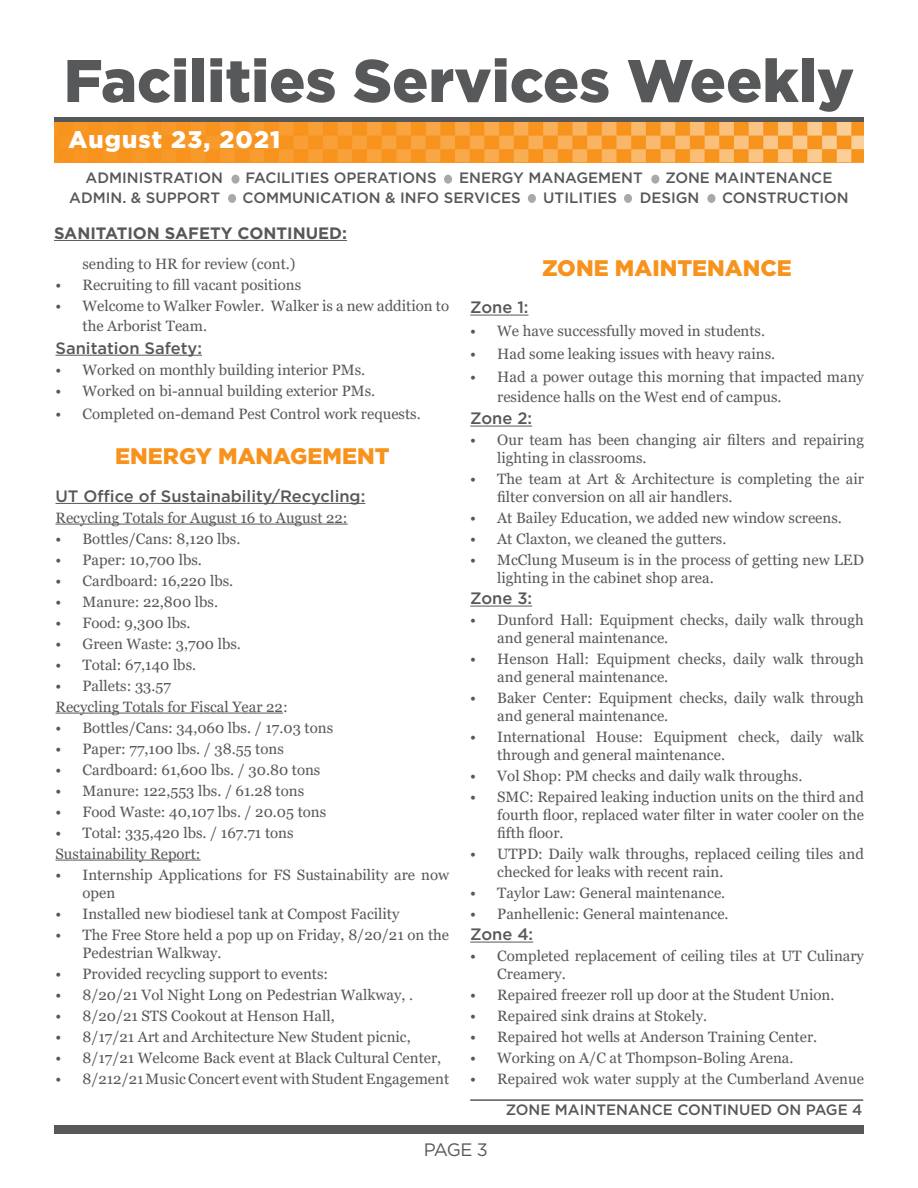
<style>
.page{position:relative;width:918px;height:1188px;background:#fff}
.page>*{position:absolute;margin:0;border:0;box-sizing:border-box;transform-origin:0 0}
.t1{font:900 60px "Gotham";color:#57585a}
.t2{font:900 24px "Gotham";letter-spacing:.05em;color:#fff}
.t3{font:900 22.5px "Gotham";color:#f7931d}
.t4{font:18px "Gotham";color:#57585a}
.t5{font:500 16.5px "Gotham";color:#57585a}
.t6{font:700 16.5px "Gotham";color:#57585a}
.t7{font:15px/18px "Georgia";color:#57585a}
.t8{font:500 15px "Gotham";color:#57585a}
</style>
<div class="page">
<div style="left:54px;top:1125px;width:810px;height:9px;background:#57585a"></div>
<hr style="left:56px;top:355px;width:146px;height:1px;background:#57585a">
<hr style="left:56px;top:503px;width:309px;height:1px;background:#57585a">
<hr style="left:56px;top:524px;width:292px;height:1px;background:#57585a">
<hr style="left:56px;top:713px;width:227px;height:1px;background:#57585a">
<hr style="left:56px;top:860px;width:145px;height:1px;background:#57585a">
<hr style="left:470px;top:315px;width:59px;height:1px;background:#57585a">
<hr style="left:470px;top:426px;width:62px;height:1px;background:#57585a">
<hr style="left:470px;top:606px;width:62px;height:1px;background:#57585a">
<hr style="left:470px;top:942px;width:63px;height:1px;background:#57585a">
<div style="left:54px;top:117px;width:810px;height:6px;background:#57585a"></div>
<img style="left:54px;top:122px;width:810px;height:40px">
<hr style="left:470px;top:1099px;width:393px;height:2px;background:#57585a">
<hr style="left:54px;top:240px;width:293px;height:1px;background:#57585a">
<div style="left:228px;top:194px;width:8px;height:9px;background:#a8a9ad;border-radius:50%"></div>
<div style="left:528px;top:194px;width:8px;height:9px;background:#a8a9ad;border-radius:50%"></div>
<div style="left:444px;top:175px;width:8px;height:9px;background:#a8a9ad;border-radius:50%"></div>
<div style="left:624px;top:194px;width:8px;height:9px;background:#a8a9ad;border-radius:50%"></div>
<div style="left:231px;top:175px;width:9px;height:9px;background:#a8a9ad;border-radius:50%"></div>
<div style="left:707px;top:194px;width:8px;height:9px;background:#a8a9ad;border-radius:50%"></div>
<div style="left:651px;top:175px;width:8px;height:9px;background:#a8a9ad;border-radius:50%"></div>
<p class="t1" style="left:64px;top:39px;width:792px">Facilities Services Weekly</p>
<p class="t2" style="left:68px;top:123px;width:214px">August 23, 2021</p>
<p class="t8" style="left:86px;top:168px;width:139px">ADMINISTRATION</p>
<p class="t8" style="left:246px;top:168px;width:193px">FACILITIES OPERATIONS</p>
<p class="t8" style="left:459px;top:168px;width:185px">ENERGY MANAGEMENT</p>
<p class="t8" style="left:665px;top:168px;width:169px">ZONE MAINTENANCE</p>
<p class="t8" style="left:69px;top:188px;width:152px">ADMIN. &amp; SUPPORT</p>
<p class="t8" style="left:243px;top:188px;width:280px">COMMUNICATION &amp; INFO SERVICES</p>
<p class="t8" style="left:543px;top:188px;width:75px">UTILITIES</p>
<p class="t8" style="left:640px;top:188px;width:61px">DESIGN</p>
<p class="t8" style="left:722px;top:188px;width:128px">CONSTRUCTION</p>
<p class="t6" style="left:54px;top:222px;width:295px">SANITATION SAFETY CONTINUED:</p>
<p class="t7" style="left:82px;top:255px;width:215px">sending to HR for review (cont.)</p>
<p class="t7" style="left:56px;top:276px;width:247px">• Recruiting to fill vacant positions</p>
<p class="t7" style="left:82px;top:296px;width:368px;line-height:19.8px;text-indent:-27px">• Welcome to Walker Fowler. Walker is a new addition to the Arborist Team.</p>
<p class="t5" style="left:56px;top:337px;width:148px">Sanitation Safety:</p>
<p class="t7" style="left:56px;top:361px;width:311px">• Worked on monthly building interior PMs.</p>
<p class="t7" style="left:56px;top:382px;width:321px">• Worked on bi-annual building exterior PMs.</p>
<p class="t7" style="left:56px;top:405px;width:367px">• Completed on-demand Pest Control work requests.</p>
<p class="t3" style="left:115px;top:441px;width:276px">ENERGY MANAGEMENT</p>
<p class="t5" style="left:56px;top:485px;width:311px">UT Office of Sustainability/Recycling:</p>
<p class="t7" style="left:56px;top:509px;width:294px">Recycling Totals for August 16 to August 22:</p>
<p class="t7" style="left:56px;top:530px;width:187px">• Bottles/Cans: 8,120 lbs.</p>
<p class="t7" style="left:56px;top:551px;width:148px">• Paper: 10,700 lbs.</p>
<p class="t7" style="left:56px;top:572px;width:179px">• Cardboard: 16,220 lbs.</p>
<p class="t7" style="left:56px;top:593px;width:164px">• Manure: 22,800 lbs.</p>
<p class="t7" style="left:56px;top:614px;width:137px">• Food: 9,300 lbs.</p>
<p class="t7" style="left:56px;top:635px;width:187px">• Green Waste: 3,700 lbs.</p>
<p class="t7" style="left:56px;top:656px;width:142px">• Total: 67,140 lbs.</p>
<p class="t7" style="left:56px;top:677px;width:117px">• Pallets: 33.57</p>
<p class="t7" style="left:56px;top:698px;width:234px">Recycling Totals for Fiscal Year 22:</p>
<p class="t7" style="left:56px;top:719px;width:279px">• Bottles/Cans: 34,060 lbs. / 17.03 tons</p>
<p class="t7" style="left:56px;top:740px;width:230px">• Paper: 77,100 lbs. / 38.55 tons</p>
<p class="t7" style="left:56px;top:761px;width:266px">• Cardboard: 61,600 lbs. / 30.80 tons</p>
<p class="t7" style="left:56px;top:782px;width:250px">• Manure: 122,553 lbs. / 61.28 tons</p>
<p class="t7" style="left:56px;top:803px;width:272px">• Food Waste: 40,107 lbs. / 20.05 tons</p>
<p class="t7" style="left:56px;top:824px;width:240px">• Total: 335,420 lbs. / 167.71 tons</p>
<p class="t7" style="left:56px;top:845px;width:147px">Sustainability Report:</p>
<p class="t7" style="left:82px;top:866px;width:368px;text-indent:-27px">• Internship Applications for FS Sustainability are now open</p>
<p class="t7" style="left:56px;top:905px;width:345px">• Installed new biodiesel tank at Compost Facility</p>
<p class="t7" style="left:82px;top:926px;width:368px;text-indent:-27px">• The Free Store held a pop up on Friday, 8/20/21 on the<br>Pedestrian Walkway.</p>
<p class="t7" style="left:56px;top:965px;width:274px">• Provided recycling support to events:</p>
<p class="t7" style="left:56px;top:986px;width:359px">• 8/20/21 Vol Night Long on Pedestrian Walkway, .</p>
<p class="t7" style="left:56px;top:1007px;width:281px">• 8/20/21 STS Cookout at Henson Hall,</p>
<p class="t7" style="left:56px;top:1028px;width:357px">• 8/17/21 Art and Architecture New Student picnic,</p>
<p class="t7" style="left:56px;top:1049px;width:387px">• 8/17/21 Welcome Back event at Black Cultural Center,</p>
<p class="t7" style="left:56px;top:1070px;width:395px">• 8/212/21 Music Concert event with Student Engagement</p>
<p class="t3" style="left:542px;top:252px;width:251px">ZONE MAINTENANCE</p>
<p class="t5" style="left:470px;top:297px;width:60px">Zone 1:</p>
<p class="t7" style="left:470px;top:322px;width:296px">• We have successfully moved in students.</p>
<p class="t7" style="left:470px;top:345px;width:307px">• Had some leaking issues with heavy rains.</p>
<p class="t7" style="left:497px;top:367px;width:368px;line-height:19.8px;text-indent:-27px">• Had a power outage this morning that impacted many residence halls on the West end of campus.</p>
<p class="t5" style="left:470px;top:408px;width:63px">Zone 2:</p>
<p class="t7" style="left:497px;top:432px;width:368px;text-indent:-27px">• Our team has been changing air filters and repairing lighting in classrooms.</p>
<p class="t7" style="left:497px;top:471px;width:368px;text-indent:-27px">• The team at Art &amp; Architecture is completing the air filter conversion on all air handlers.</p>
<p class="t7" style="left:470px;top:510px;width:373px">• At Bailey Education, we added new window screens.</p>
<p class="t7" style="left:470px;top:531px;width:258px">• At Claxton, we cleaned the gutters.</p>
<p class="t7" style="left:497px;top:552px;width:368px;text-indent:-27px">• McClung Museum is in the process of getting new LED lighting in the cabinet shop area.</p>
<p class="t5" style="left:470px;top:588px;width:63px">Zone 3:</p>
<p class="t7" style="left:497px;top:612px;width:368px;text-indent:-27px">• Dunford Hall: Equipment checks, daily walk through and general maintenance.</p>
<p class="t7" style="left:497px;top:651px;width:368px;text-indent:-27px">• Henson Hall: Equipment checks, daily walk through and general maintenance.</p>
<p class="t7" style="left:497px;top:690px;width:368px;text-indent:-27px">• Baker Center: Equipment checks, daily walk through and general maintenance.</p>
<p class="t7" style="left:497px;top:729px;width:368px;text-indent:-27px">• International House: Equipment check, daily walk through and general maintenance.</p>
<p class="t7" style="left:470px;top:768px;width:334px">• Vol Shop: PM checks and daily walk throughs.</p>
<p class="t7" style="left:497px;top:789px;width:368px;text-align:justify;text-indent:-27px">• SMC: Repaired leaking induction units on the third and fourth floor, replaced water filter in water cooler on the fifth floor.</p>
<p class="t7" style="left:497px;top:846px;width:368px;text-indent:-27px">• UTPD: Daily walk throughs, replaced ceiling tiles and checked for leaks with recent rain.</p>
<p class="t7" style="left:470px;top:885px;width:257px">• Taylor Law: General maintenance.</p>
<p class="t7" style="left:470px;top:906px;width:260px">• Panhellenic: General maintenance.</p>
<p class="t5" style="left:470px;top:924px;width:65px">Zone 4:</p>
<p class="t7" style="left:497px;top:948px;width:368px;text-indent:-27px">• Completed replacement of ceiling tiles at UT Culinary<br>Creamery.</p>
<p class="t7" style="left:470px;top:987px;width:366px">• Repaired freezer roll up door at the Student Union.</p>
<p class="t7" style="left:470px;top:1008px;width:239px">• Repaired sink drains at Stokely.</p>
<p class="t7" style="left:470px;top:1029px;width:348px">• Repaired hot wells at Anderson Training Center.</p>
<p class="t7" style="left:470px;top:1050px;width:325px">• Working on A/C at Thompson-Boling Arena.</p>
<p class="t7" style="left:470px;top:1071px;width:395px">• Repaired wok water supply at the Cumberland Avenue</p>
<p class="t8" style="left:506px;top:1100px;width:358px">ZONE MAINTENANCE CONTINUED ON PAGE 4</p>
<p class="t4" style="left:424px;top:1138px;width:66px">PAGE 3</p>
</div>
